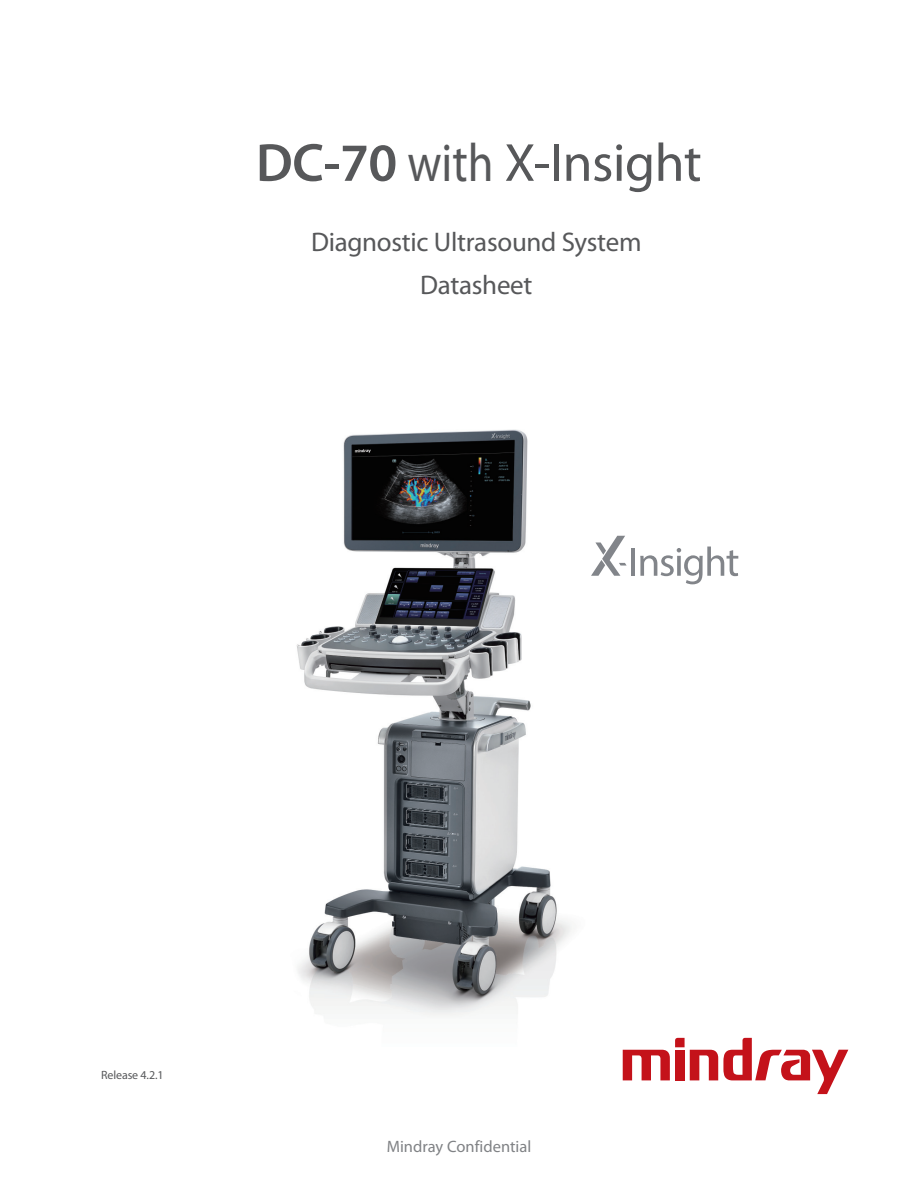
<style>
.page{position:relative;width:918px;height:1188px;background:#fff}
.page>*{position:absolute;margin:0;border:0;box-sizing:border-box;transform-origin:0 0}
.t1{font:54px "Myriad Pro";letter-spacing:-.01em;color:#57585a;scale:.86 1}
.t2{font:27px/43.2px "Myriad Pro";letter-spacing:-.01em;color:#57585a;text-align:center}
.t3{font:16.5px "Myriad Pro";color:#808285}
.t4{font:12px "Myriad Pro";letter-spacing:-.01em;color:#57585a}
.s1{font-weight:600}
</style>
<div class="page">
<img style="left:296px;top:429px;width:336px;height:587px">
<svg style="left:623px;top:1038px;width:225px;height:56px"></svg>
<svg style="left:640px;top:547px;width:98px;height:37px"></svg>
<svg style="left:591px;top:536px;width:36px;height:40px"></svg>
<hr style="left:632px;top:548px;width:3px;height:28px;background:#82858a">
<h1 class="t1" style="left:256px;top:129px;width:520px"><span class="s1">DC-70</span> with X-Insight</h1>
<p class="t2" style="left:311px;top:220px;width:332px">Diagnostic Ultrasound System<br>Datasheet</p>
<p class="t4" style="left:101px;top:1068px;width:64px">Release 4.2.1</p>
<p class="t3" style="left:387px;top:1136px;width:146px">Mindray Confidential</p>
</div>
